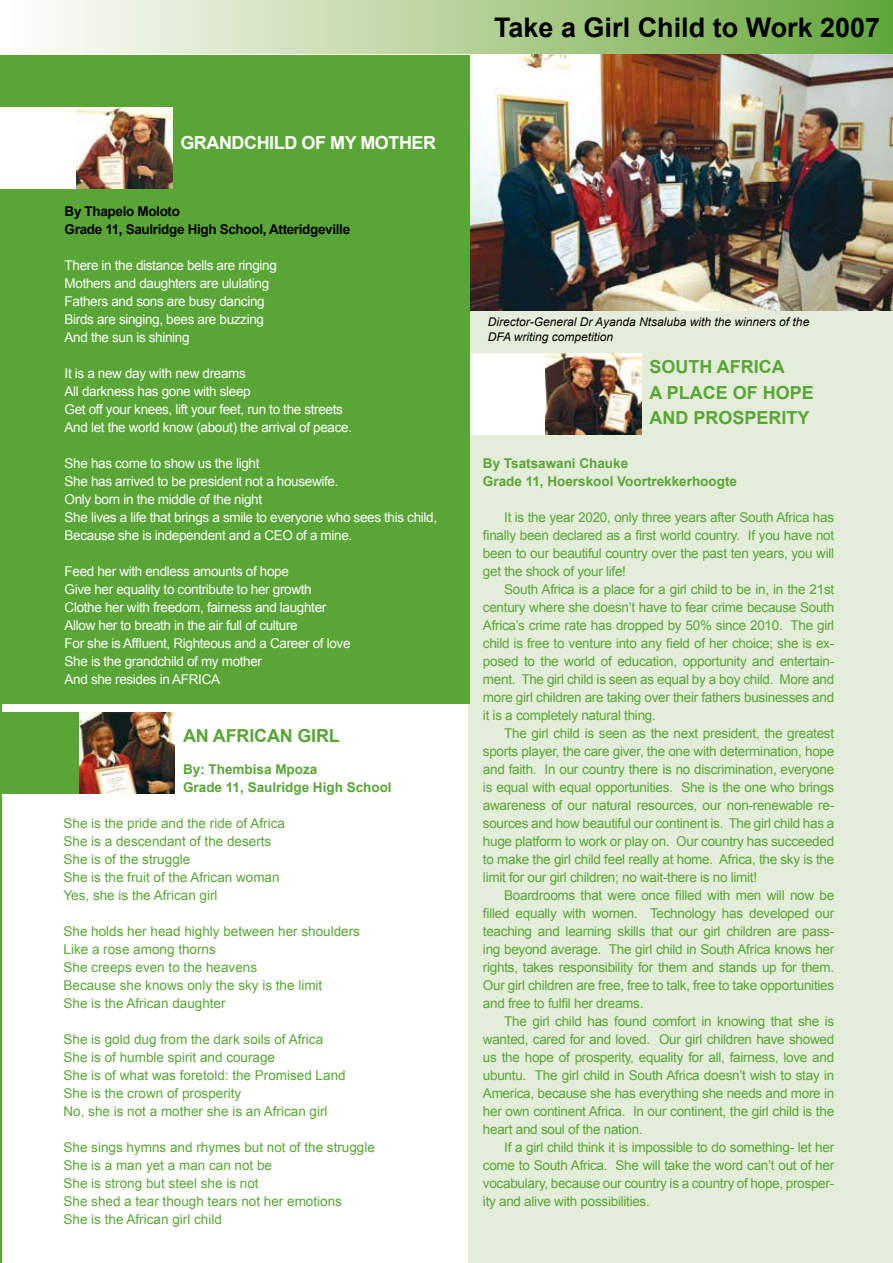
<style>
.page{position:relative;width:893px;height:1263px;background:#fff}
.page>*{position:absolute;margin:0;border:0;box-sizing:border-box;transform-origin:0 0}
.t1{font:700 27px "Arial";color:#000}
.t2{font:700 18px/25.5px "Arial";color:#59a636}
.t3{font:700 18px "Arial";letter-spacing:-.025em;color:#fff}
.t4{font:13.5px/18px "Arial";color:#59a636;text-align:justify}
.t5{font:13.5px/18px "Arial";letter-spacing:-.025em;color:#fff}
.t6{font:700 13.5px/18px "Arial";color:#59a636}
.t7{font:700 13.5px/18px "Arial";letter-spacing:-.025em;color:#000}
.t8{font:italic 12px/14.4px "Arial";color:#000}
</style>
<div class="page">
<hr style="left:0;top:702px;width:2px;height:561px;background:#59a636">
<div style="left:0;top:0;width:893px;height:54px;background:linear-gradient(to right,#fff,#67a639)"></div>
<div style="left:468px;top:297px;width:425px;height:966px;background:#e4edd9"></div>
<img style="left:470px;top:55px;width:423px;height:255px">
<div style="left:0;top:55px;width:470px;height:648px;background:#59a636"></div>
<div style="left:0;top:108px;width:172px;height:81px;background:#fff"></div>
<img style="left:77px;top:108px;width:95px;height:81px">
<div style="left:470px;top:353px;width:171px;height:81px;background:#fff"></div>
<img style="left:546px;top:353px;width:95px;height:81px">
<div style="left:1px;top:713px;width:174px;height:81px;background:#59a636"></div>
<img style="left:79px;top:713px;width:96px;height:81px">
<h2 class="t3" style="left:180px;top:133px;width:256px">GRANDCHILD OF MY MOTHER</h2>
<p class="t7" style="left:65px;top:202px;width:287px">By Thapelo Moloto<br>Grade 11, Saulridge High School, Atteridgeville</p>
<p class="t5" style="left:65px;top:256px;width:214px">There in the distance bells are ringing Mothers and daughters are ululating Fathers and sons are busy dancing Birds are singing, bees are buzzing And the sun is shining</p>
<p class="t5" style="left:65px;top:364px;width:289px">It is a new day with new dreams<br>All darkness has gone with sleep<br>Get off your knees, lift your feet, run to the streets And let the world know (about) the arrival of peace.</p>
<p class="t5" style="left:65px;top:454px;width:374px">She has come to show us the light<br>She has arrived to be president not a housewife.<br>Only born in the middle of the night<br>She lives a life that brings a smile to everyone who sees this child, Because she is independent and a CEO of a mine.</p>
<p class="t5" style="left:65px;top:562px;width:287px">Feed her with endless amounts of hope<br>Give her equality to contribute to her growth Clothe her with freedom, fairness and laughter Allow her to breath in the air full of culture<br>For she is Affluent, Righteous and a Career of love She is the grandchild of my mother<br>And she resides in AFRICA</p>
<h2 class="t2" style="left:183px;top:723px;width:158px">AN AFRICAN GIRL</h2>
<p class="t6" style="left:183px;top:760px;width:210px">By: Thembisa Mpoza<br>Grade 11, Saulridge High School</p>
<p class="t4" style="left:64px;top:814px;width:223px;text-align:left">She is the pride and the ride of Africa<br>She is a descendant of the deserts<br>She is of the struggle<br>She is the fruit of the African woman<br>Yes, she is the African girl</p>
<p class="t4" style="left:64px;top:922px;width:298px;text-align:left">She holds her head highly between her shoulders Like a rose among thorns<br>She creeps even to the heavens<br>Because she knows only the sky is the limit<br>She is the African daughter</p>
<p class="t4" style="left:64px;top:1030px;width:284px;text-align:left">She is gold dug from the dark soils of Africa She is of humble spirit and courage<br>She is of what was foretold: the Promised Land She is the crown of prosperity<br>No, she is not a mother she is an African girl</p>
<p class="t4" style="left:64px;top:1138px;width:313px;text-align:left">She sings hymns and rhymes but not of the struggle She is a man yet a man can not be<br>She is strong but steel she is not<br>She shed a tear though tears not her emotions<br>She is the African girl child</p>
<h1 class="t1" style="left:494px;top:12px;width:388px">Take a Girl Child to Work 2007</h1>
<p class="t8" style="left:488px;top:315px;width:323px">Director-General Dr Ayanda Ntsaluba with the winners of the<br>DFA writing competition</p>
<h2 class="t2" style="left:649px;top:354px;width:116px">South Africa a place</h2>
<h2 class="t2" style="left:733px;top:380px;width:69px">of hope</h2>
<h2 class="t2" style="left:649px;top:405px;width:14px">and</h2>
<h2 class="t2" style="left:693px;top:405px;width:52px">prospe</h2>
<h2 class="t2" style="left:769px;top:405px;width:23px">rity</h2>
<p class="t6" style="left:483px;top:454px;width:256px">By Tsatsawani Chauke<br>Grade 11, Hoerskool Voortrekkerhoogte</p>
<p class="t4" style="left:483px;top:508px;width:353px;text-indent:21px">It is the year 2020, only three years after South Africa has finally been declared as a first world country. If you have not been to our beautiful country over the past ten years, you will get the shock of your life!</p>
<p class="t4" style="left:483px;top:580px;width:353px;text-indent:21px">South Africa is a place for a girl child to be in, in the 21st century where she doesn’t have to fear crime because South Africa’s crime rate has dropped by 50% since 2010. The girl child is free to venture into any field of her choice; she is ex&shy;posed to the world of education, opportunity and entertain&shy;ment. The girl child is seen as equal by a boy child. More and more girl children are taking over their fathers businesses and it is a completely natural thing.</p>
<p class="t4" style="left:483px;top:724px;width:353px;text-indent:21px">The girl child is seen as the next president, the greatest sports player, the care giver, the one with determination, hope and faith. In our country there is no discrimination, everyone is equal with equal opportunities. She is the one who brings awareness of our natural resources, our non-renewable re&shy;sources and how beautiful our continent is. The girl child has a huge platform to work or play on. Our country has succeeded to make the girl child feel really at home. Africa, the sky is the limit for our girl children; no wait-there is no limit!</p>
<p class="t4" style="left:483px;top:886px;width:353px;text-indent:21px">Boardrooms that were once filled with men will now be filled equally with women. Technology has developed our teaching and learning skills that our girl children are pass&shy;ing beyond average. The girl child in South Africa knows her rights, takes responsibility for them and stands up for them.<br>Our girl children are free, free to talk, free to take opportunities and free to fulfil her dreams.</p>
<p class="t4" style="left:483px;top:1012px;width:353px;text-indent:21px">The girl child has found comfort in knowing that she is wanted, cared for and loved. Our girl children have showed us the hope of prosperity, equality for all, fairness, love and ubuntu. The girl child in South Africa doesn’t wish to stay in America, because she has everything she needs and more in her own continent Africa. In our continent, the girl child is the heart and soul of the nation.</p>
<p class="t4" style="left:483px;top:1138px;width:353px;text-indent:21px">If a girl child think it is impossible to do something- let her come to South Africa. She will take the word can’t out of her vocabulary, because our country is a country of hope, prosper&shy;ity and alive with possibilities.</p>
</div>
